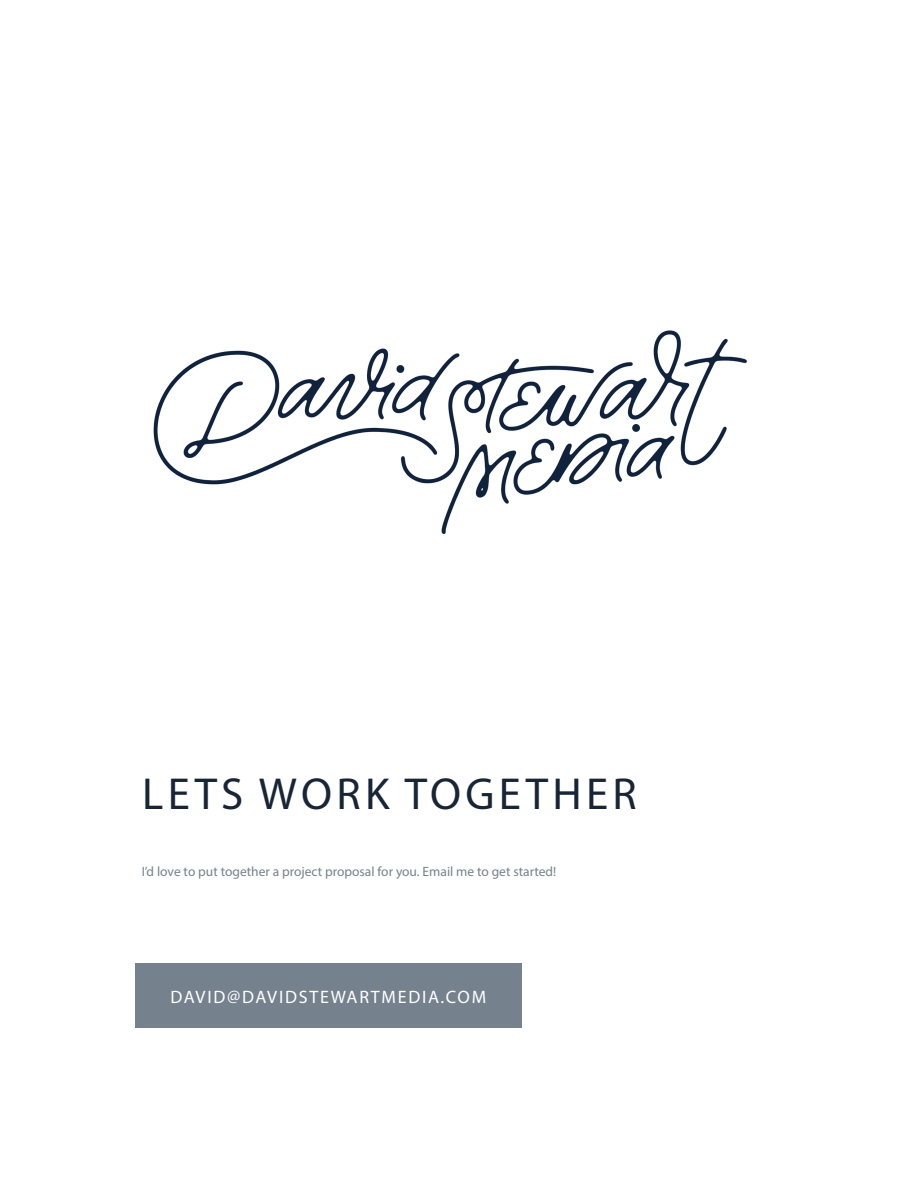
<style>
.page{position:relative;width:918px;height:1188px;background:#fff}
.page>*{position:absolute;margin:0;border:0;box-sizing:border-box;transform-origin:0 0}
.t1{font:45px "Myriad Pro";letter-spacing:.095em;color:#172536}
.t2{font:18px "Myriad Pro";letter-spacing:.095em;color:#fff}
.t3{font:13.5px "Myriad Pro";color:#75828d}
</style>
<div class="page">
<div style="left:135px;top:963px;width:387px;height:65px;background:#75828d"></div>
<img style="left:153px;top:330px;width:594px;height:204px">
<p class="t1" style="left:142px;top:766px;width:496px">LETS WORK TOGETHER</p>
<p class="t3" style="left:142px;top:863px;width:416px">I’d love to put together a project proposal for you. Email me to get started!</p>
<p class="t2" style="left:170px;top:986px;width:317px">DAVID@DAVIDSTEWARTMEDIA.COM</p>
</div>
